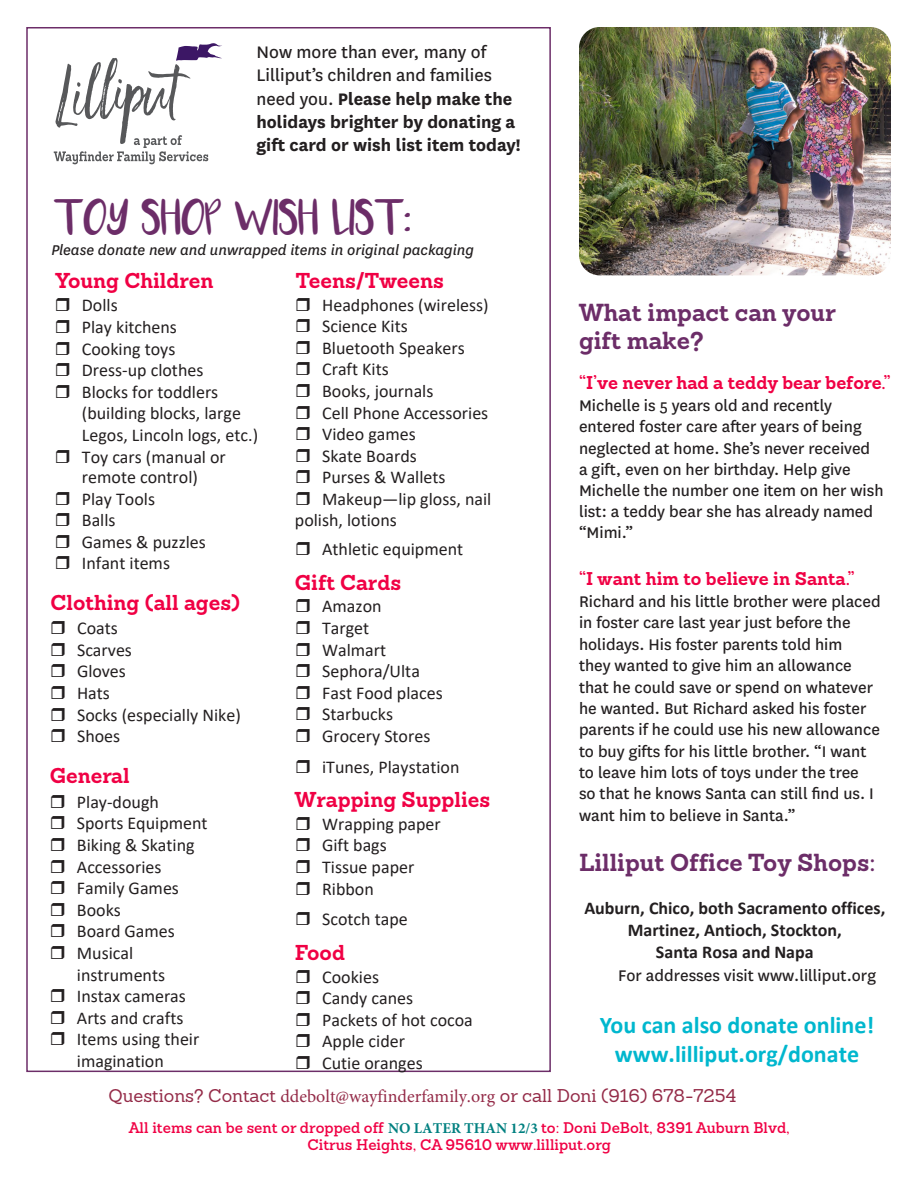
<style>
.page{position:relative;width:918px;height:1188px;background:#fff}
.page>*{position:absolute;margin:0;border:0;box-sizing:border-box;transform-origin:0 0}
.t1{font:27px "Luna";color:#6c2d68}
.t2{font:700 24px/28.8px "Sanchez";color:#6c2d68}
.t3{font:700 24px/28.8px "Calibri";color:#00b7ce;text-align:center}
.t4{font:700 21px "Sanchez";color:#f00044}
.t5{font:700 19.5px/23.4px "National";color:#231f20}
.t6{font:18px/21.6px "Calibri";color:#231f20}
.t7{font:18px/21.5px "National";color:#231f20}
.t8{font:700 18px "Calibri";color:#231f20}
.t9{font:18px "Sanchez";color:#942b48}
.t10{font:italic 16.5px "National";color:#231f20}
.t11{font:600 15px/16.8px "Sanchez";color:#f00044;text-align:center}
.s1{font-weight:400}
.s2{font-family:"Sanchez";font-weight:700;color:#f00044}
.s3{font-family:"Minion Pro"}
.s4{font-family:"Minion Pro";font-weight:700;color:#008080}
</style>
<div class="page">
<svg style="left:54px;top:43px;width:168px;height:121px"></svg>
<img style="left:579px;top:27px;width:312px;height:248px">
<p class="t5" style="left:256px;top:39px;width:266px"><span class="s1">Now more than ever, many of<br>Lilliput’s children and families need you.</span> Please help make the holidays brighter by donating a gift card or wish list item today!</p>
<p class="t1" style="left:54px;top:210px;width:359px">TOY SHOP WISH LIST:</p>
<p class="t10" style="left:51px;top:239px;width:424px">Please donate new and unwrapped items in original packaging</p>
<p class="t4" style="left:55px;top:266px;width:159px">Young Children</p>
<p class="t6" style="left:82px;top:294px;width:178px">Dolls<br>Play kitchens<br>Cooking toys<br>Dress-up clothes<br>Blocks for toddlers (building blocks, large<br>Legos, Lincoln logs, etc.)<br>Toy cars (manual or remote control)<br>Play Tools<br>Balls<br>Games &amp; puzzles<br>Infant items</p>
<p class="t4" style="left:50px;top:588px;width:191px">Clothing (all ages)</p>
<p class="t6" style="left:77px;top:617px;width:165px">Coats<br>Scarves<br>Gloves<br>Hats<br>Socks (especially Nike)<br>Shoes</p>
<p class="t4" style="left:50px;top:761px;width:81px">General</p>
<p class="t6" style="left:77px;top:791px;width:132px">Play-dough<br>Sports Equipment<br>Biking &amp; Skating<br>Accessories<br>Family Games<br>Books<br>Board Games<br>Musical instruments<br>Instax cameras<br>Arts and crafts<br>Items using their imagination</p>
<p class="t4" style="left:296px;top:266px;width:150px">Teens/Tweens</p>
<p class="t6" style="left:322px;top:293px;width:168px">Headphones (wireless)</p>
<p class="t6" style="left:322px;top:315px;width:87px">Science Kits</p>
<p class="t6" style="left:322px;top:337px;width:144px">Bluetooth Speakers</p>
<p class="t6" style="left:322px;top:358px;width:68px">Craft Kits</p>
<p class="t6" style="left:322px;top:380px;width:113px">Books, journals</p>
<p class="t6" style="left:322px;top:401px;width:168px">Cell Phone Accessories</p>
<p class="t6" style="left:322px;top:423px;width:95px">Video games</p>
<p class="t6" style="left:322px;top:445px;width:96px">Skate Boards</p>
<p class="t6" style="left:322px;top:466px;width:125px">Purses &amp; Wallets</p>
<p class="t6" style="left:322px;top:488px;width:171px">Makeup—lip gloss, nail</p>
<p class="t6" style="left:295px;top:508px;width:103px">polish, lotions</p>
<p class="t6" style="left:322px;top:538px;width:143px">Athletic equipment</p>
<p class="t4" style="left:295px;top:568px;width:108px">Gift Cards</p>
<p class="t6" style="left:322px;top:595px;width:122px">Amazon<br>Target<br>Walmart<br>Sephora/Ulta<br>Fast Food places<br>Starbucks<br>Grocery Stores</p>
<p class="t6" style="left:322px;top:755px;width:139px">iTunes, Playstation</p>
<p class="t4" style="left:295px;top:785px;width:197px">Wrapping Supplies</p>
<p class="t6" style="left:322px;top:812px;width:120px">Wrapping paper<br>Gift bags<br>Tissue paper<br>Ribbon</p>
<p class="t6" style="left:322px;top:908px;width:87px">Scotch tape</p>
<p class="t4" style="left:295px;top:938px;width:52px">Food</p>
<p class="t6" style="left:322px;top:965px;width:152px">Cookies<br>Candy canes<br>Packets of hot cocoa<br>Apple cider<br>Cutie oranges</p>
<p class="t2" style="left:579px;top:298px;width:259px">What impact can your gift make?</p>
<p class="t7" style="left:579px;top:372px;width:313px"><span class="s2">“I’ve never had a teddy bear before.” </span>Michelle is 5 years old and recently entered foster care after years of being neglected at home. She’s never received<br>a gift, even on her birthday. Help give Michelle the number one item on her wish list: a teddy bear she has already named “Mimi.”</p>
<p class="t7" style="left:579px;top:568px;width:303px"><span class="s2">“I want him to believe in Santa.” </span>Richard and his little brother were placed in foster care last year just before the holidays. His foster parents told him<br>they wanted to give him an allowance that he could save or spend on whatever he wanted. But Richard asked his foster parents if he could use his new allowance to buy gifts for his little brother. “I want to leave him lots of toys under the tree<br>so that he knows Santa can still find us. I want him to believe in Santa.”</p>
<p class="t2" style="left:579px;top:848px;width:298px">Lilliput Office Toy Shops:</p>
<p class="t8" style="left:584px;top:895px;width:302px">Auburn, Chico, both Sacramento offices,</p>
<p class="t8" style="left:628px;top:917px;width:215px">Martinez, Antioch, Stockton,</p>
<p class="t8" style="left:656px;top:939px;width:159px">Santa Rosa and Napa</p>
<p class="t7" style="left:618px;top:964px;width:259px">For addresses visit www.lilliput.org</p>
<p class="t3" style="left:600px;top:1010px;width:276px">You can also donate online! www.lilliput.org/donate</p>
<p class="t9" style="left:108px;top:1084px;width:629px">Questions? Contact <span class="s3">ddebolt@wayfinderfamily.org</span> or call Doni (916) 678-7254</p>
<p class="t11" style="left:129px;top:1120px;width:663px">All items can be sent or dropped off <span class="s4">NO LATER THAN 12/3</span> to: Doni DeBolt, 8391 Auburn Blvd,<br>Citrus Heights, CA 95610 www.lilliput.org</p>
</div>
